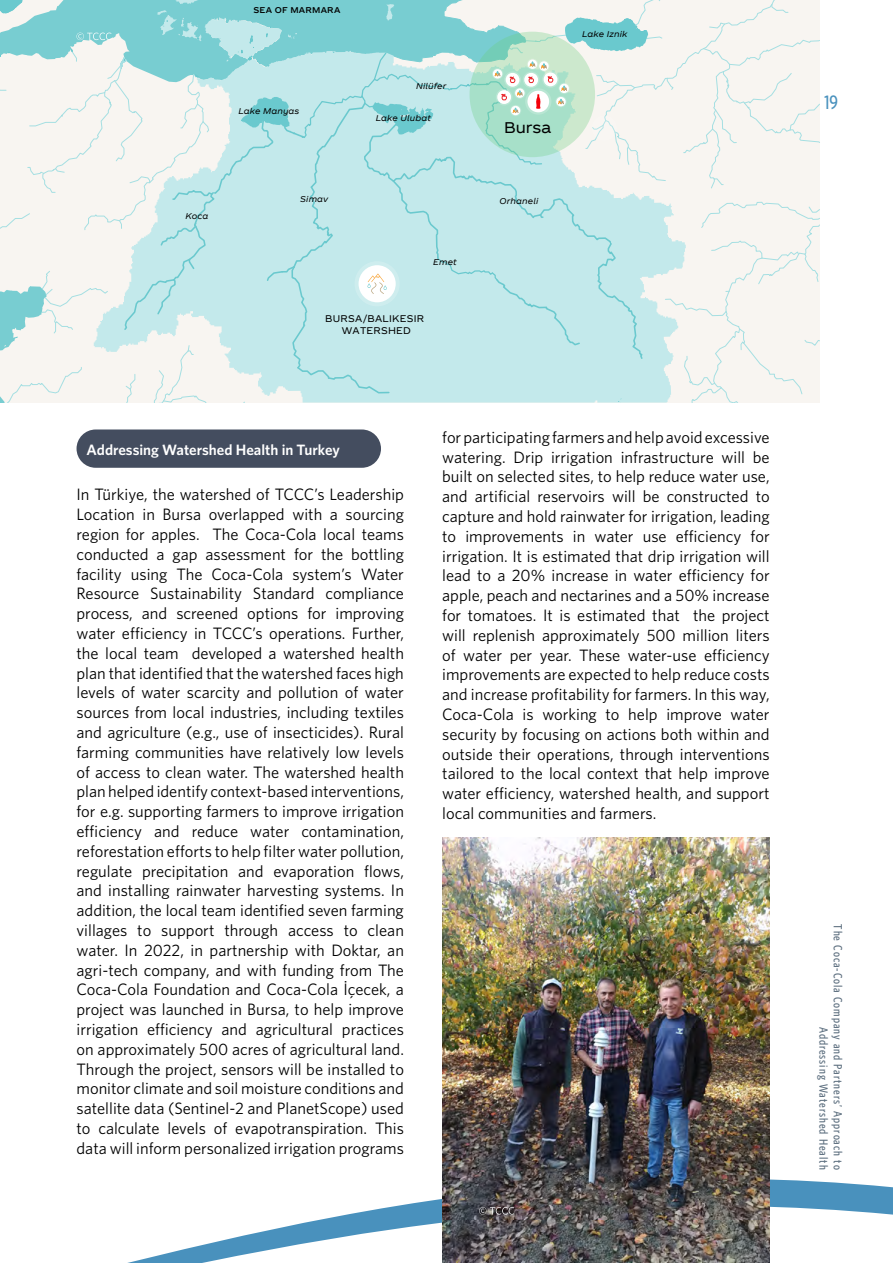
<style>
.page{position:relative;width:893px;height:1263px;background:#fff}
.page>*{position:absolute;margin:0;border:0;box-sizing:border-box;transform-origin:0 0}
.t1{font:500 19.5px "Whitney Condensed";color:#4991bd}
.t2{font:16.5px/19.8px "Whitney";color:#000;text-align:justify}
.t3{font:600 15px "Whitney";color:#fff}
.t4{font:15px "TCCC Unity Text Regular";color:#000}
.t5{font:500 12px/14.4px "Whitney Condensed";letter-spacing:.08em;color:#5e7080;text-align:right}
.t6{font:9.45px/12.6px "TCCC Unity Text Regular";letter-spacing:.03em;color:#000;text-align:center}
.t7{font:8.1px "TCCC Unity Text Italic";letter-spacing:.02em;color:#000}
.t8{font:8.1px "TCCC Unity Text Medium";letter-spacing:.03em;color:#000}
</style>
<div class="page">
<svg style="left:127px;top:1179px;width:766px;height:84px"></svg>
<div style="left:77px;top:429px;width:304px;height:39px;background:#444d5f;border-radius:19px"></div>
<img style="left:442px;top:838px;width:328px;height:425px">
<svg style="left:0;top:0;width:820px;height:403px"></svg>
<svg style="left:479px;top:1207px;width:35px;height:7px"></svg>
<p class="t7" style="left:185px;top:209px;width:24px">Koca</p>
<p class="t8" style="left:254px;top:3px;width:89px">SEA OF MARMARA</p>
<p class="t7" style="left:238px;top:104px;width:62px">Lake Manyas</p>
<p class="t7" style="left:300px;top:192px;width:30px">Simav</p>
<p class="t7" style="left:416px;top:79px;width:32px">Nilüfer</p>
<p class="t7" style="left:376px;top:110px;width:57px">Lake Ulubat</p>
<p class="t7" style="left:433px;top:255px;width:25px">Emet</p>
<p class="t6" style="left:325px;top:311px;width:100px">BURSA/BALIKESIR<br>WATERSHED</p>
<p class="t7" style="left:582px;top:27px;width:47px">Lake Iznik</p>
<p class="t4" style="left:504px;top:114px;width:49px">Bursa</p>
<p class="t7" style="left:499px;top:193px;width:41px">Orhaneli</p>
<p class="t3" style="left:87px;top:439px;width:255px">Addressing Watershed Health in Turkey</p>
<p class="t2" style="left:77px;top:484px;width:329px">In Türkiye, the watershed of TCCC’s Leadership Location in Bursa overlapped with a sourcing region for apples. The Coca-Cola local teams conducted a gap assessment for the bottling facility using The Coca-Cola system’s Water Resource Sustainability Standard compliance process, and screened options for improving water efficiency in TCCC’s operations. Further, the local team developed a watershed health plan that identified that the watershed faces high levels of water scarcity and pollution of water sources from local industries, including textiles and agriculture (e.g., use of insecticides). Rural farming communities have relatively low levels of access to clean water. The watershed health plan helped identify context-based interventions, for e.g. supporting farmers to improve irrigation efficiency and reduce water contamination, reforestation efforts to help filter water pollution, regulate precipitation and evaporation flows, and installing rainwater harvesting systems. In addition, the local team identified seven farming villages to support through access to clean water. In 2022, in partnership with Doktar, an agri-tech company, and with funding from The Coca-Cola Foundation and Coca-Cola İçecek, a project was launched in Bursa, to help improve irrigation efficiency and agricultural practices on approximately 500 acres of agricultural land.<br>Through the project, sensors will be installed to monitor climate and soil moisture conditions and satellite data (Sentinel-2 and PlanetScope) used to calculate levels of evapotranspiration. This data will inform personalized irrigation programs</p>
<p class="t2" style="left:442px;top:427px;width:329px">for participating farmers and help avoid excessive watering. Drip irrigation infrastructure will be built on selected sites, to help reduce water use, and artificial reservoirs will be constructed to capture and hold rainwater for irrigation, leading to improvements in water use efficiency for irrigation. It is estimated that drip irrigation will lead to a 20% increase in water efficiency for apple, peach and nectarines and a 50% increase for tomatoes. It is estimated that the project will replenish approximately 500 million liters of water per year. These water-use efficiency improvements are expected to help reduce costs and increase profitability for farmers. In this way, Coca-Cola is working to help improve water security by focusing on actions both within and outside their operations, through interventions tailored to the local context that help improve water efficiency, watershed health, and support local communities and farmers.</p>
<p class="t1" style="left:824px;top:90px;width:15px">19</p>
<p class="t5" style="left:845px;top:924px;width:247px;rotate:90deg">The Coca-Cola Company and Partners’ Approach to<br>Addressing Watershed Health</p>
</div>
